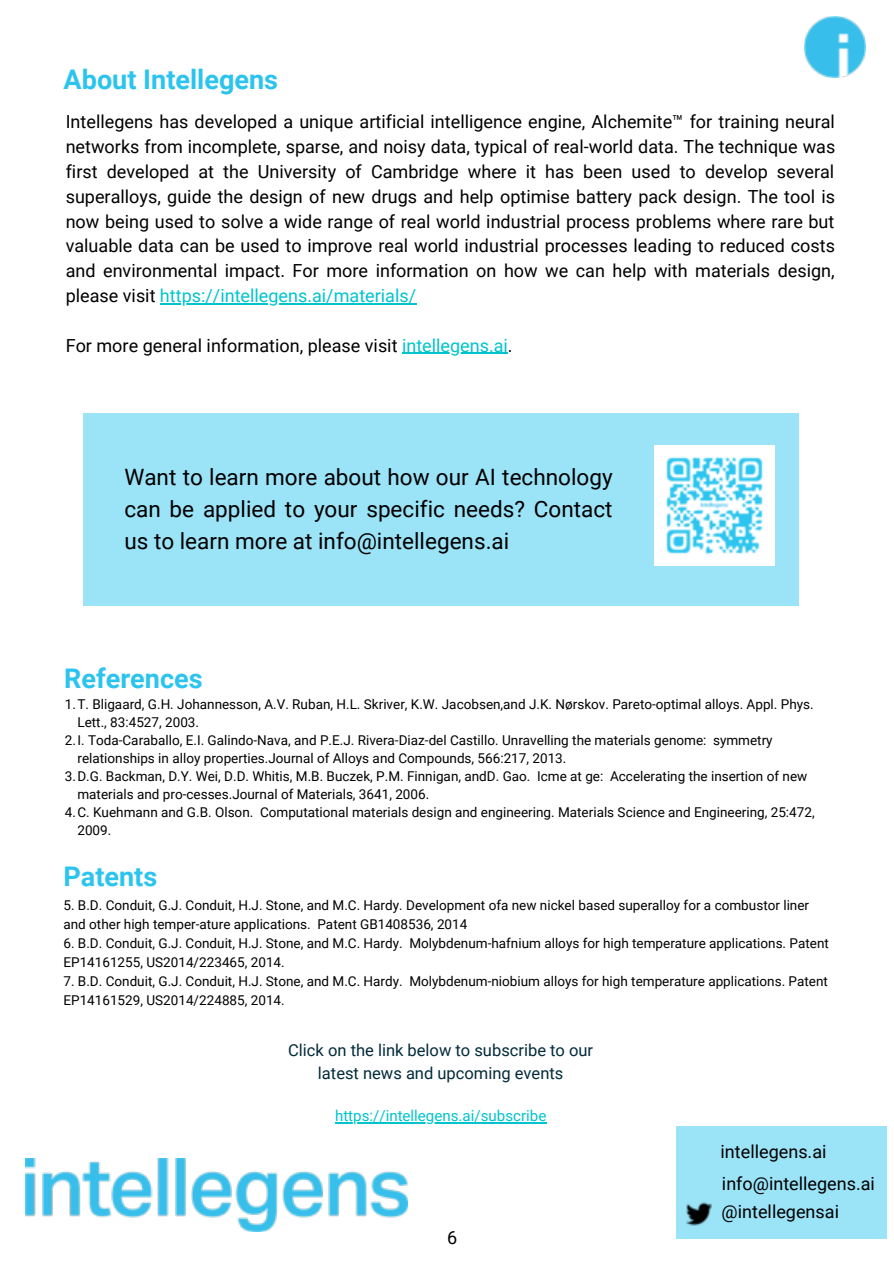
<style>
.page{position:relative;width:894px;height:1264px;background:#fff}
.page>*{position:absolute;margin:0;border:0;box-sizing:border-box;transform-origin:0 0}
.t1{font:700 27px "Roboto";color:#2cc4ef}
.t2{font:22.5px/31.5px "Roboto";color:#000;text-align:justify}
.t3{font:18px/24.8px "Roboto";color:#000;text-align:justify}
.t4{font:16.5px/22.6px "Roboto";color:#032b3a;text-align:center}
.t5{font:15.15px "Roboto";color:#00c4cc}
.t6{font:13.5px/19.2px "Roboto";color:#000}
.s1{color:#00c4cc}
</style>
<div class="page">
<div style="left:675px;top:1126px;width:211px;height:113px;background:#9be3f7"></div>
<img style="left:686px;top:1202px;width:25px;height:24px">
<img style="left:25px;top:1158px;width:382px;height:73px">
<img style="left:804px;top:16px;width:61px;height:61px">
<div style="left:83px;top:413px;width:715px;height:193px;background:#9be3f7"></div>
<img style="left:654px;top:445px;width:120px;height:121px">
<hr style="left:160px;top:303px;width:256px;height:1px;background:#00c4cc">
<hr style="left:402px;top:352px;width:105px;height:2px;background:#00c4cc">
<hr style="left:335px;top:1122px;width:211px;height:1px;background:#00c4cc">
<h1 class="t1" style="left:64px;top:61px;width:216px">About Intellegens</h1>
<p class="t3" style="left:66px;top:109px;width:771px">Intellegens has developed a unique artificial intelligence engine, Alchemite™ for training neural networks from incomplete, sparse, and noisy data, typical of real-world data. The technique was first developed at the University of Cambridge where it has been used to develop several superalloys, guide the design of new drugs and help optimise battery pack design. The tool is now being used to solve a wide range of real world industrial process problems where rare but valuable data can be used to improve real world industrial processes leading to reduced costs and environmental impact. For more information on how we can help with materials design, please visit <span class="s1">https://intellegens.ai/materials/</span></p>
<h3 class="t3" style="left:66px;top:332px;width:448px">For more general information, please visit <span class="s1">intellegens.ai</span>.</h3>
<h2 class="t2" style="left:124px;top:461px;width:489px">Want to learn more about how our AI technology can be applied to your specific needs? Contact us to learn more at info@intellegens.ai</h2>
<h1 class="t1" style="left:64px;top:659px;width:140px">References</h1>
<p class="t6" style="left:65px;top:693px;width:750px">1.T. Bligaard, G.H. Johannesson, A.V. Ruban, H.L. Skriver, K.W. Jacobsen,and J.K. Nørskov. Pareto-optimal alloys. Appl. Phys.</p>
<p class="t6" style="left:77px;top:711px;width:123px">Lett., 83:4527, 2003.</p>
<p class="t6" style="left:65px;top:729px;width:709px">2.I. Toda-Caraballo, E.I. Galindo-Nava, and P.E.J. Rivera-Diaz-del Castillo. Unravelling the materials genome: symmetry</p>
<p class="t6" style="left:77px;top:747px;width:490px">relationships in alloy properties.Journal of Alloys and Compounds, 566:217, 2013.</p>
<p class="t6" style="left:65px;top:765px;width:743px">3.D.G. Backman, D.Y. Wei, D.D. Whitis, M.B. Buczek, P.M. Finnigan, andD. Gao. Icme at ge: Accelerating the insertion of new</p>
<p class="t6" style="left:77px;top:783px;width:353px">materials and pro-cesses.Journal of Materials, 3641, 2006.</p>
<p class="t6" style="left:65px;top:801px;width:751px">4.C. Kuehmann and G.B. Olson. Computational materials design and engineering. Materials Science and Engineering, 25:472,</p>
<p class="t6" style="left:77px;top:819px;width:35px">2009.</p>
<h1 class="t1" style="left:63px;top:857px;width:95px">Patents</h1>
<p class="t6" style="left:63px;top:894px;width:747px">5. B.D. Conduit, G.J. Conduit, H.J. Stone, and M.C. Hardy. Development ofa new nickel based superalloy for a combustor liner and other high temper-ature applications. Patent GB1408536, 2014</p>
<p class="t6" style="left:63px;top:932px;width:766px">6. B.D. Conduit, G.J. Conduit, H.J. Stone, and M.C. Hardy. Molybdenum-hafnium alloys for high temperature applications. Patent<br>EP14161255, US2014/223465, 2014.</p>
<p class="t6" style="left:63px;top:971px;width:765px">7. B.D. Conduit, G.J. Conduit, H.J. Stone, and M.C. Hardy. Molybdenum-niobium alloys for high temperature applications. Patent<br>EP14161529, US2014/224885, 2014.</p>
<p class="t4" style="left:288px;top:1038px;width:306px">Click on the link below to subscribe to our latest news and upcoming events</p>
<p class="t5" style="left:335px;top:1104px;width:213px">https://intellegens.ai/subscribe</p>
<h3 class="t3" style="left:447px;top:1224px;width:12px">6</h3>
<h3 class="t3" style="left:720px;top:1138px;width:107px">intellegens.ai</h3>
<h3 class="t3" style="left:721px;top:1170px;width:154px">info@intellegens.ai</h3>
<h3 class="t3" style="left:721px;top:1198px;width:119px">@intellegensai</h3>
</div>
